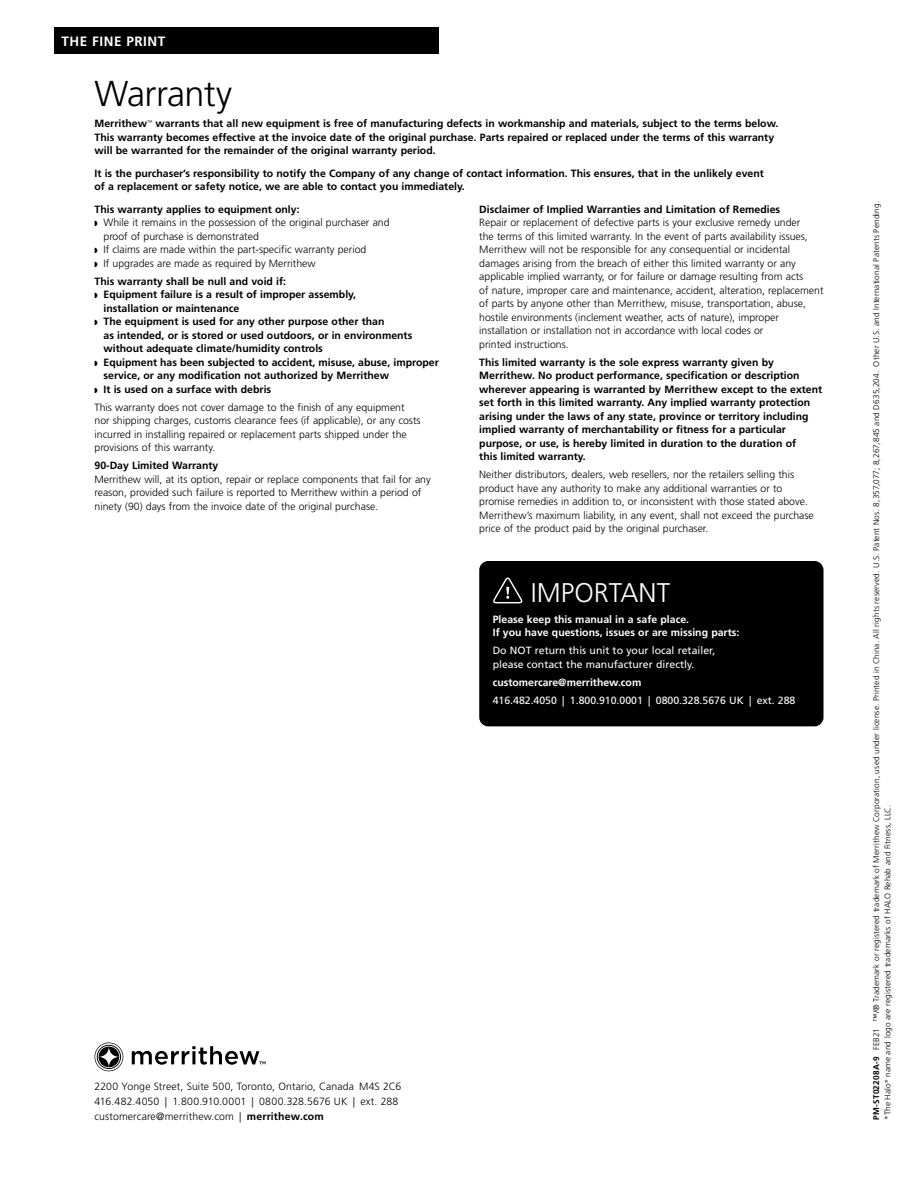
<style>
.page{position:relative;width:918px;height:1188px;background:#fff}
.page>*{position:absolute;margin:0;border:0;box-sizing:border-box;transform-origin:0 0}
.t1{font:300 36px "Frutiger LT Std";letter-spacing:-.015em;color:#000}
.t2{font:300 27px "Frutiger LT Std";color:#fff}
.t3{font:700 13.5px "Frutiger LT Std";letter-spacing:.04em;color:#fff}
.t4{font:300 10.5px/13.5px "Frutiger LT Std";color:#000}
.t5{font:700 10.5px/13.5px "Frutiger LT Std";color:#000}
.t6{font:10.5px/13.5px "Frutiger LT Std";color:#fff}
.t7{font:700 10.5px/13.5px "Frutiger LT Std";color:#fff}
.t8{font:300 8.25px/11.2px "Frutiger LT Std";letter-spacing:.015em;color:#000}
.s1{font-weight:700}
</style>
<div class="page">
<svg style="left:95px;top:1042px;width:28px;height:29px"></svg>
<svg style="left:132px;top:1046px;width:134px;height:19px"></svg>
<div style="left:54px;top:27px;width:385px;height:27px;background:#000"></div>
<div style="left:479px;top:561px;width:345px;height:165px;background:#000;border-radius:9px"></div>
<svg style="left:493px;top:578px;width:30px;height:25px"></svg>
<p class="t3" style="left:62px;top:33px;width:105px">THE FINE PRINT</p>
<h1 class="t1" style="left:94px;top:73px;width:139px">Warranty</h1>
<p class="t5" style="left:94px;top:117px;width:685px">Merrithew<sup>™</sup> warrants that all new equipment is free of manufacturing defects in workmanship and materials, subject to the terms below.<br>This warranty becomes effective at the invoice date of the original purchase. Parts repaired or replaced under the terms of this warranty will be warranted for the remainder of the original warranty period.</p>
<p class="t5" style="left:94px;top:166px;width:671px">It is the purchaser’s responsibility to notify the Company of any change of contact information. This ensures, that in the unlikely event of a replacement or safety notice, we are able to contact you immediately.</p>
<p class="t5" style="left:94px;top:202px;width:207px">This warranty applies to equipment only:</p>
<p class="t4" style="left:104px;top:216px;width:288px">While it remains in the possession of the original purchaser and proof of purchase is demonstrated<br>If claims are made within the part-specific warranty period<br>If upgrades are made as required by Merrithew</p>
<p class="t5" style="left:104px;top:274px;width:337px;text-indent:-9px">This warranty shall be null and void if:<br>Equipment failure is a result of improper assembly,<br>installation or maintenance<br>The equipment is used for any other purpose other than<br>as intended, or is stored or used outdoors, or in environments without adequate climate/humidity controls<br>Equipment has been subjected to accident, misuse, abuse, improper service, or any modification not authorized by Merrithew<br>It is used on a surface with debris</p>
<p class="t4" style="left:95px;top:400px;width:328px">This warranty does not cover damage to the finish of any equipment nor shipping charges, customs clearance fees (if applicable), or any costs incurred in installing repaired or replacement parts shipped under the provisions of this warranty.</p>
<p class="t5" style="left:95px;top:459px;width:125px">90-Day Limited Warranty</p>
<p class="t4" style="left:95px;top:472px;width:338px">Merrithew will, at its option, repair or replace components that fail for any reason, provided such failure is reported to Merrithew within a period of ninety (90) days from the invoice date of the original purchase.</p>
<p class="t5" style="left:479px;top:202px;width:302px">Disclaimer of Implied Warranties and Limitation of Remedies</p>
<p class="t4" style="left:479px;top:216px;width:346px">Repair or replacement of defective parts is your exclusive remedy under<br>the terms of this limited warranty. In the event of parts availability issues, Merrithew will not be responsible for any consequential or incidental damages arising from the breach of either this limited warranty or any applicable implied warranty, or for failure or damage resulting from acts<br>of nature, improper care and maintenance, accident, alteration, replacement of parts by anyone other than Merrithew, misuse, transportation, abuse, hostile environments (inclement weather, acts of nature), improper installation or installation not in accordance with local codes or<br>printed instructions.</p>
<p class="t5" style="left:479px;top:355px;width:345px">This limited warranty is the sole express warranty given by Merrithew. No product performance, specification or description wherever appearing is warranted by Merrithew except to the extent set forth in this limited warranty. Any implied warranty protection arising under the laws of any state, province or territory including implied warranty of merchantability or fitness for a particular purpose, or use, is hereby limited in duration to the duration of<br>this limited warranty.</p>
<p class="t4" style="left:479px;top:468px;width:336px">Neither distributors, dealers, web resellers, nor the retailers selling this product have any authority to make any additional warranties or to promise remedies in addition to, or inconsistent with those stated above.<br>Merrithew’s maximum liability, in any event, shall not exceed the purchase price of the product paid by the original purchaser.</p>
<h2 class="t2" style="left:531px;top:577px;width:141px">IMPORTANT</h2>
<p class="t7" style="left:493px;top:613px;width:248px">Please keep this manual in a safe place.<br>If you have questions, issues or are missing parts:</p>
<p class="t6" style="left:493px;top:644px;width:224px">Do NOT return this unit to your local retailer, please contact the manufacturer directly.</p>
<p class="t7" style="left:493px;top:676px;width:150px">customercare@merrithew.com</p>
<p class="t6" style="left:493px;top:694px;width:304px">416.482.4050 | 1.800.910.0001 | 0800.328.5676 UK | ext. 288</p>
<p class="t4" style="left:95px;top:1079px;width:308px;line-height:15px">2200 Yonge Street, Suite 500, Toronto, Ontario, Canada M4S 2C6<br>416.482.4050 | 1.800.910.0001 | 0800.328.5676 UK | ext. 288 customercare@merrithew.com | <span class="s1">merrithew.com</span></p>
<p class="t8" style="left:871px;top:1120px;width:920px;rotate:-90deg"><span class="s1">PM-ST02208A-9</span> FEB21 ™/® Trademark or registered trademark of Merrithew Corporation, used under license. Printed in China. All rights reserved. U.S. Patent Nos. 8,357,077; 8,267,845 and D635,204. Other U.S. and International Patents Pending. *The Halo<sup>®</sup> name and logo are registered trademarks of HALO Rehab and Fitness, LLC.</p>
</div>
